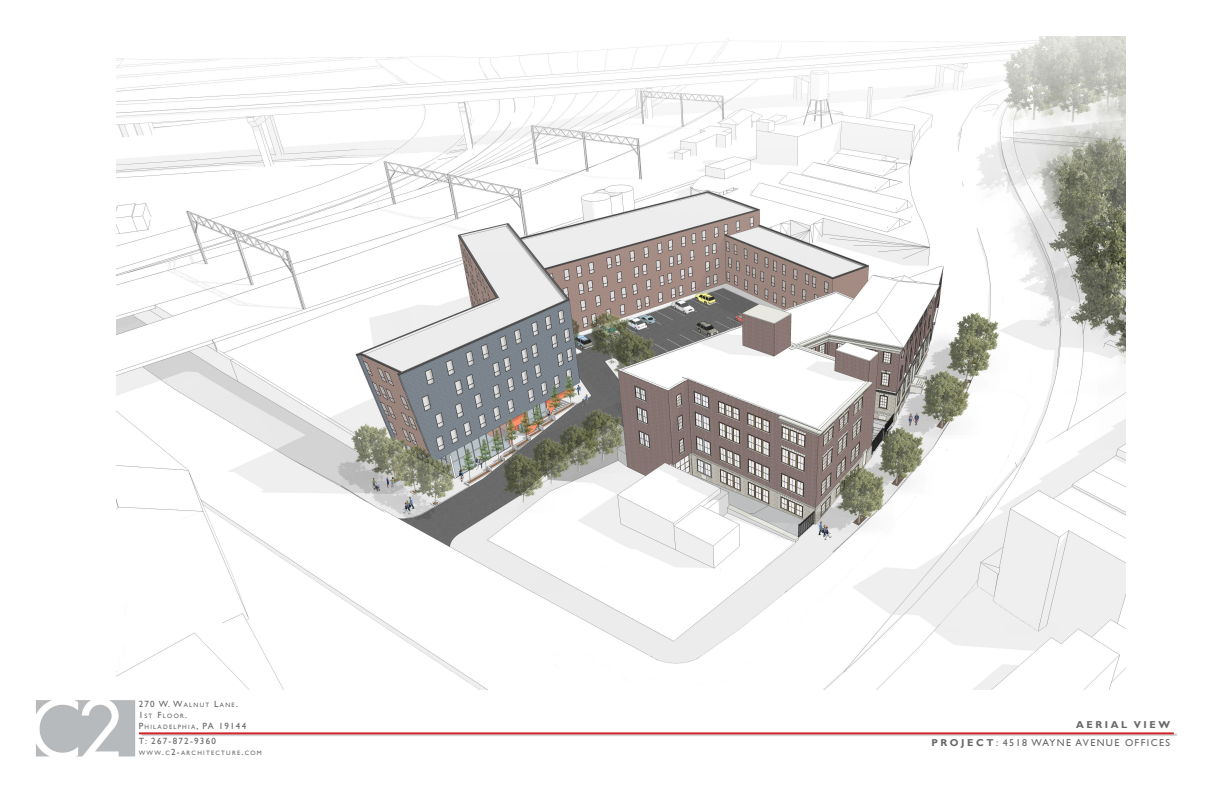
<style>
.page{position:relative;width:1224px;height:792px;background:#fff}
.page>*{position:absolute;margin:0;border:0;box-sizing:border-box;transform-origin:0 0}
.t1{font:10px "Gill Sans";letter-spacing:.14em;color:#67676a}
.t2{font:700 10px "Gill Sans";letter-spacing:.26em;color:#67676a}
.t3{font:9px "Gill Sans";letter-spacing:.14em;color:#67676a}
.t4{font:6.3px/10.8px "Gill Sans";letter-spacing:.2em;color:#67676a}
.s1{font-size:6.3px}
.s2{font-size:9px}
.s3{font-weight:700}
</style>
<div class="page">
<img style="left:36px;top:700px;width:100px;height:57px">
<hr style="left:141px;top:733px;width:1037px;height:4px;background:#231f20;opacity:.25">
<hr style="left:139px;top:732px;width:1035px;height:2px;background:#d1232a">
<img style="left:117px;top:36px;width:1009px;height:654px">
<h2 class="t3" style="left:139px;top:699px;width:101px">270 W. W<span class="s1">ALNU T</span> L <span class="s1">ANE</span> .</h2>
<p class="t4" style="left:139px;top:710px;width:109px"><span class="s2">1</span>ST <span class="s2">F</span>LOO R<span class="s2">.<br>P</span>HI LADELPHIA <span class="s2">, PA 19144</span></p>
<h2 class="t3" style="left:139px;top:736px;width:79px">T: 267-872-9360</h2>
<p class="t4" style="left:139px;top:748px;width:9px">WWW</p>
<p class="t4" style="left:162px;top:748px;width:101px"><span class="s2">.</span>C<span class="s2">2-</span>ARCHI TEC TU RE<span class="s2">.</span>CO M</p>
<p class="t2" style="left:1076px;top:719px;width:96px">AERIAL VIEW</p>
<h1 class="t1" style="left:931px;top:737px;width:240px"><span class="s3">P RO J E C T</span> : 4518 WAYNE AVENUE OFFICES</h1>
</div>
